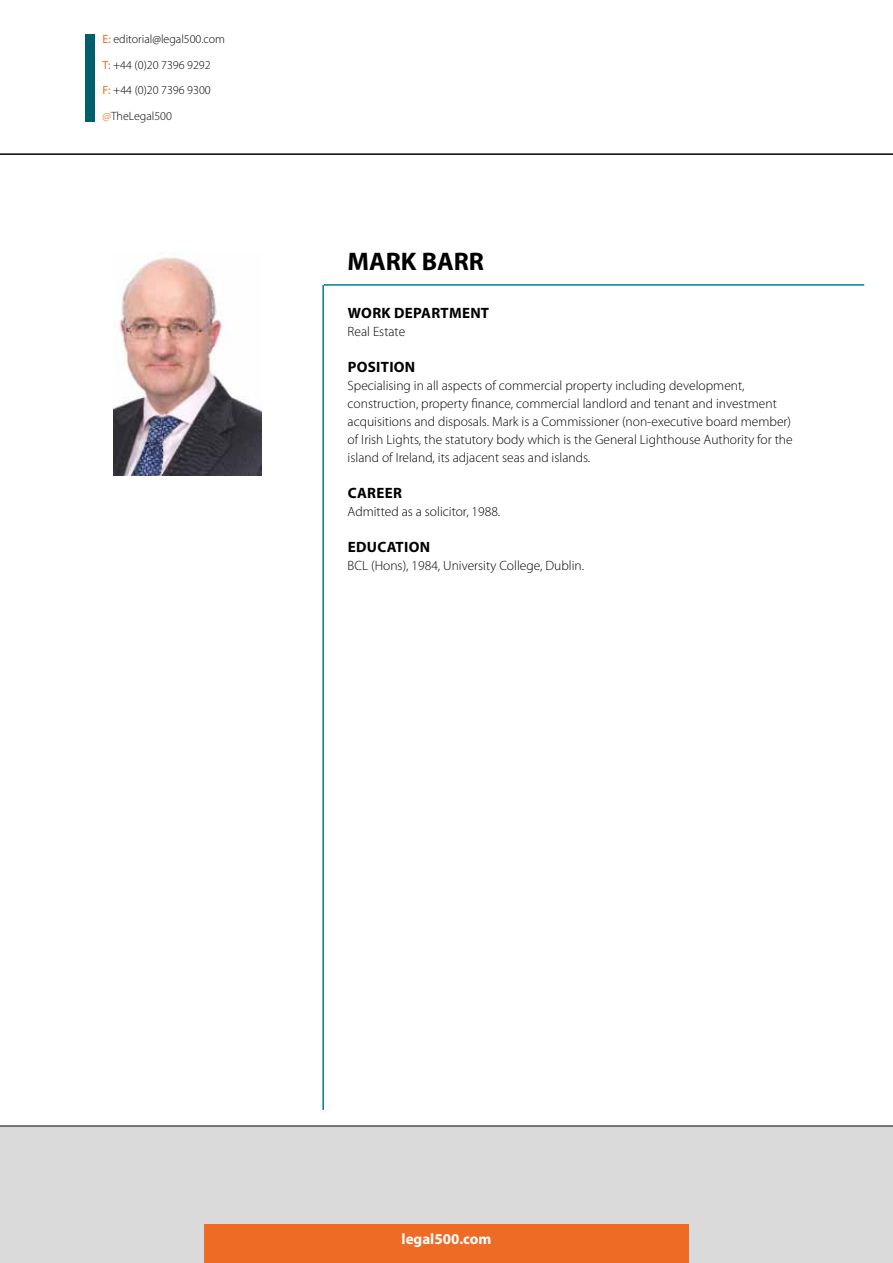
<style>
.page{position:relative;width:893px;height:1263px;background:#fff}
.page>*{position:absolute;margin:0;border:0;box-sizing:border-box;transform-origin:0 0}
.t1{font:700 25.5px "Myriad Pro";color:#000}
.t2{font:700 15px "Myriad Pro";letter-spacing:.02em;color:#000}
.t3{font:700 15px "Myriad Pro";color:#fff}
.t4{font:300 13.5px/18px "Myriad Pro";color:#000}
.t5{font:300 12px/25.5px "Myriad Pro";color:#000}
.s1{font-weight:400;color:#ed6b25}
.s2{color:#ed6b25}
</style>
<div class="page">
<div style="left:0;top:1126px;width:893px;height:137px;background:#dadada"></div>
<div style="left:85px;top:34px;width:9px;height:87px;background:#005f6d"></div>
<hr style="left:0;top:153px;width:893px;height:2px;background:#000">
<div style="left:204px;top:1225px;width:485px;height:38px;background:#ed6b25"></div>
<hr style="left:322px;top:285px;width:2px;height:825px;background:#007c94">
<hr style="left:324px;top:284px;width:540px;height:2px;background:#007c94">
<img style="left:113px;top:251px;width:149px;height:225px">
<p class="t5" style="left:102px;top:26px;width:124px"><span class="s1">E:</span> editorial@legal500.com<br><span class="s1">T:</span> +44 (0)20 7396 9292<br><span class="s1">F:</span> +44 (0)20 7396 9300 <span class="s2">@</span>TheLegal500</p>
<h1 class="t1" style="left:348px;top:245px;width:122px">MARK BARR</h1>
<p class="t2" style="left:348px;top:303px;width:12px">WOR</p>
<p class="t2" style="left:381px;top:303px;width:61px">K DEPARTME</p>
<p class="t2" style="left:470px;top:303px;width:20px">NT</p>
<p class="t4" style="left:348px;top:323px;width:59px">Real Estate</p>
<p class="t2" style="left:348px;top:357px;width:37px">POSITIO</p>
<p class="t2" style="left:405px;top:357px;width:12px">N</p>
<p class="t4" style="left:348px;top:377px;width:446px">Specialising in all aspects of commercial property including development, construction, property finance, commercial landlord and tenant and investment acquisitions and disposals. Mark is a Commissioner (non-executive board member) of Irish Lights, the statutory body which is the General Lighthouse Authority for the island of Ireland, its adjacent seas and islands.</p>
<p class="t2" style="left:348px;top:483px;width:29px">CAREER</p>
<p class="t4" style="left:348px;top:503px;width:154px">Admitted as a solicitor, 1988.</p>
<p class="t2" style="left:348px;top:537px;width:84px">EDUCATION</p>
<p class="t4" style="left:348px;top:557px;width:238px">BCL (Hons), 1984, University College, Dublin.</p>
<p class="t3" style="left:402px;top:1229px;width:91px">legal500.com</p>
</div>
